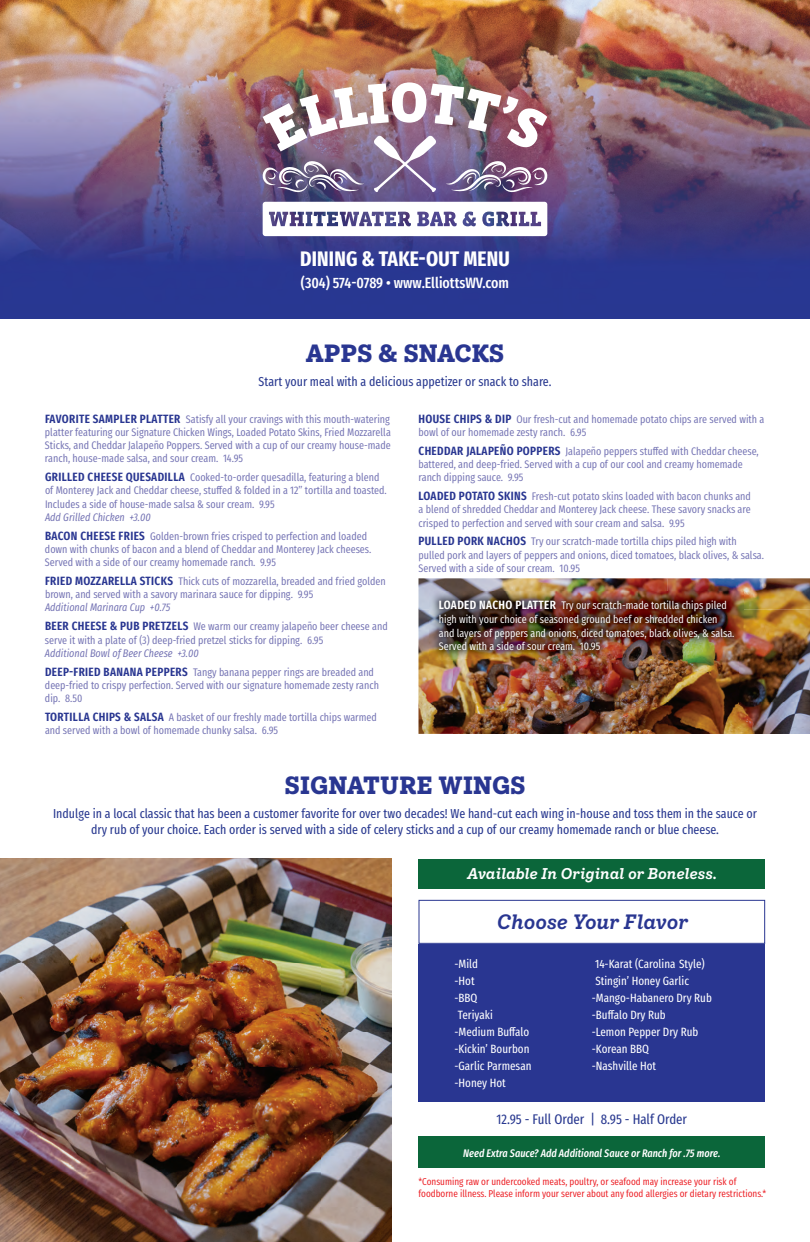
<style>
.page{position:relative;width:810px;height:1242px;background:#fff}
.page>*{position:absolute;margin:0;border:0;box-sizing:border-box;transform-origin:0 0}
.t1{font:700 24px "Ivy Style TW";letter-spacing:.01em;color:#293691}
.t2{font:700 21px "Fira Sans Compressed";letter-spacing:.01em;color:#fff}
.t3{font:italic 600 20px "Ivy Style TW";letter-spacing:-.01em;color:#293691}
.t4{font:500 15px "Fira Sans Compressed";color:#fff}
.t5{font:italic 600 15px "Ivy Style TW";letter-spacing:-.01em;color:#fff}
.t6{font:14px "Fira Sans Compressed";color:#293990}
.t7{font:13px/15.6px "Fira Sans Compressed";color:#293990;text-align:center}
.t8{font:12px "Fira Sans Compressed";color:#fff}
.t9{font:11px/13.2px "Fira Sans Compressed";color:#7372b3}
.t10{font:11px/14.4px "Fira Sans Compressed";color:#fff}
.t11{font:italic 11px "Fira Sans Compressed";color:#7372b3}
.t12{font:italic 500 11px "Fira Sans Compressed";color:#fff}
.t13{font:10px/12px "Fira Sans Compressed";color:#ec1d23}
.s1{font-weight:600;font-size:12px;color:#293691}
.s2{font-weight:600;font-size:12px}
</style>
<div class="page">
<div style="left:418px;top:944px;width:347px;height:157px;background:#293691"></div>
<img style="left:0;top:0;width:810px;height:319px">
<div style="left:418px;top:900px;width:347px;height:44px;border:1px solid #293691"></div>
<img style="left:263px;top:82px;width:284px;height:110px">
<svg style="left:263px;top:202px;width:284px;height:34px"></svg>
<img style="left:0;top:859px;width:392px;height:383px">
<div style="left:418px;top:859px;width:347px;height:29px;background:#0b663a"></div>
<img style="left:418px;top:578px;width:392px;height:31px">
<img style="left:430px;top:591px;width:313px;height:69px">
<img style="left:418px;top:609px;width:36px;height:125px">
<img style="left:739px;top:609px;width:71px;height:125px">
<img style="left:454px;top:660px;width:285px;height:74px">
<div style="left:418px;top:1137px;width:347px;height:31px;background:#0b663a"></div>
<p class="t2" style="left:300px;top:241px;width:211px">DINING &amp; TAKE˜OUT MENU</p>
<p class="t4" style="left:301px;top:271px;width:210px">˜304° 574˛0789 • www.ElliottsWV.com</p>
<h1 class="t1" style="left:306px;top:333px;width:200px">APPS &amp; SNACKS</h1>
<p class="t7" style="left:259px;top:374px;width:294px">Start your meal with a delicious appetizer or snack to share.</p>
<p class="t9" style="left:45px;top:412px;width:347px;text-align:justify"><span class="s1">FAVORITE SAMPLER PLATTER</span> Satisfy all your cravings with this mouth-watering platter featuring our Signature Chicken Wings, Loaded Potato Skins, Fried Mozzarella Sticks, and Cheddar Jalapeño Poppers. Served with a cup of our creamy house-made ranch, house-made salsa, and sour cream. 14.95</p>
<p class="t9" style="left:45px;top:471px;width:343px"><span class="s1">GRILLED CHEESE QUESADILLA</span> Cooked-to-order quesadilla, featuring a blend of Monterey Jack and Cheddar cheese, stu˜ed &amp; folded in a 12” tortilla and toasted.<br>Includes a side of house-made salsa &amp; sour cream. 9.95</p>
<p class="t11" style="left:45px;top:509px;width:107px">Add Grilled Chicken +3.00</p>
<p class="t9" style="left:45px;top:529px;width:328px"><span class="s1">BACON CHEESE FRIES</span> Golden-brown fries crisped to perfection and loaded down with chunks of bacon and a blend of Cheddar and Monterey Jack cheeses.<br>Served with a side of our creamy homemade ranch. 9.95</p>
<p class="t9" style="left:45px;top:574px;width:342px"><span class="s1">FRIED MOZZARELLA STICKS</span> Thick cuts of mozzarella, breaded and fried golden brown, and served with a savory marinara sauce for dipping. 9.95</p>
<p class="t11" style="left:45px;top:600px;width:127px">Additional Marinara Cup +0.75</p>
<p class="t9" style="left:45px;top:620px;width:344px"><span class="s1">BEER CHEESE &amp; PUB PRETZELS</span> We warm our creamy jalapeño beer cheese and serve it with a plate of (3) deep-fried pretzel sticks for dipping. 6.95</p>
<p class="t11" style="left:45px;top:645px;width:155px">Additional Bowl of Beer Cheese +3.00</p>
<p class="t9" style="left:45px;top:665px;width:335px"><span class="s1">DEEP˜FRIED BANANA PEPPERS</span> Tangy banana pepper rings are breaded and deep-fried to crispy perfection. Served with our signature homemade zesty ranch dip. 8.50</p>
<p class="t9" style="left:45px;top:710px;width:333px"><span class="s1">TORTILLA CHIPS &amp; SALSA</span> A basket of our freshly made tortilla chips warmed and served with a bowl of homemade chunky salsa. 6.95</p>
<p class="t9" style="left:419px;top:412px;width:347px"><span class="s1">HOUSE CHIPS &amp; DIP</span> Our fresh-cut and homemade potato chips are served with a bowl of our homemade zesty ranch. 6.95</p>
<p class="t9" style="left:418px;top:444px;width:342px"><span class="s1">CHEDDAR JALAPEÑO POPPERS</span> Jalapeño peppers stu˜ed with Cheddar cheese, battered, and deep-fried. Served with a cup of our cool and creamy homemade ranch dipping sauce. 9.95</p>
<p class="t9" style="left:419px;top:489px;width:334px;text-align:justify"><span class="s1">LOADED POTATO SKINS</span> Fresh-cut potato skins loaded with bacon chunks and a blend of shredded Cheddar and Monterey Jack cheese. These savory snacks are crisped to perfection and served with sour cream and salsa. 9.95</p>
<p class="t9" style="left:419px;top:535px;width:347px"><span class="s1">PULLED PORK NACHOS</span> Try our scratch-made tortilla chips piled high with pulled pork and layers of peppers and onions, diced tomatoes, black olives, &amp; salsa.<br>Served with a side of sour cream. 10.95</p>
<p class="t10" style="left:439px;top:598px;width:289px"><span class="s2">LOADED NACHO PLATTER</span> Try our scratch-made tortilla chips piled high with your choice of seasoned ground beef or shredded chicken</p>
<p class="t10" style="left:439px;top:626px;width:297px;line-height:13.2px">and layers of peppers and onions, diced tomatoes, black olives, &amp; salsa.<br>Served with a side of sour cream. 10.95</p>
<h1 class="t1" style="left:285px;top:765px;width:242px">SIGNATURE WINGS</h1>
<p class="t7" style="left:53px;top:805px;width:705px">Indulge in a local classic that has been a customer favorite for over two decades! We hand-cut each wing in-house and toss them in the sauce or dry rub of your choice. Each order is served with a side of celery sticks and a cup of our creamy homemade ranch or blue cheese.</p>
<p class="t5" style="left:467px;top:862px;width:251px">Available In Original or Boneless.</p>
<h2 class="t3" style="left:496px;top:907px;width:193px">Choose Your Flavor</h2>
<p class="t8" style="left:454px;top:955px;width:25px">-Mild</p>
<p class="t8" style="left:595px;top:955px;width:111px">14-Karat (Carolina Style)</p>
<p class="t8" style="left:454px;top:972px;width:22px">-Hot</p>
<p class="t8" style="left:595px;top:972px;width:95px">Stingin’ Honey Garlic</p>
<p class="t8" style="left:454px;top:989px;width:24px">-BBQ</p>
<p class="t8" style="left:592px;top:989px;width:122px">-Mango-Habanero Dry Rub</p>
<p class="t8" style="left:458px;top:1006px;width:36px">Teriyaki</p>
<p class="t8" style="left:592px;top:1006px;width:76px">-Bu˜alo Dry Rub</p>
<p class="t8" style="left:454px;top:1023px;width:76px">-Medium Bu˜alo</p>
<p class="t8" style="left:592px;top:1023px;width:108px">-Lemon Pepper Dry Rub</p>
<p class="t8" style="left:454px;top:1040px;width:76px">-Kickin’ Bourbon</p>
<p class="t8" style="left:592px;top:1040px;width:59px">-Korean BBQ</p>
<p class="t8" style="left:454px;top:1057px;width:79px">-Garlic Parmesan</p>
<p class="t8" style="left:592px;top:1057px;width:66px">-Nashville Hot</p>
<p class="t8" style="left:454px;top:1074px;width:53px">-Honey Hot</p>
<h3 class="t6" style="left:497px;top:1108px;width:192px">12.95 - Full Order | 8.95 - Half Order</h3>
<p class="t12" style="left:463px;top:1145px;width:259px">Need Extra Sauce? Add Additional Sauce or Ranch for .75 more.</p>
<p class="t13" style="left:418px;top:1175px;width:349px">*Consuming raw or undercooked meats, poultry, or seafood may increase your risk of foodborne illness. Please inform your server about any food allergies or dietary restrictions.*</p>
</div>
